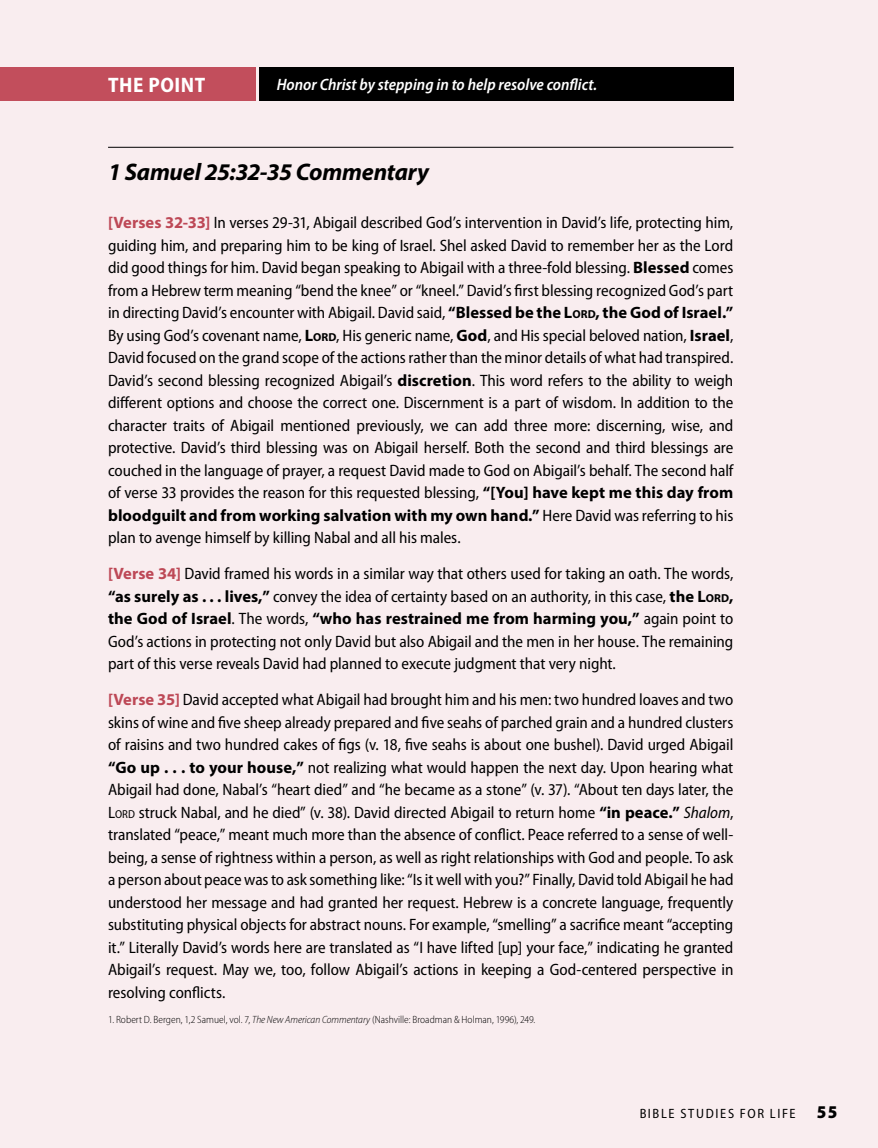
<style>
.page{position:relative;width:878px;height:1148px;background:#f9edef}
.page>*{position:absolute;margin:0;border:0;box-sizing:border-box;transform-origin:0 0}
.t1{font:italic 700 24px "Myriad Pro";letter-spacing:-.01em;color:#000}
.t2{font:700 semi-condensed 21px "Myriad Pro";letter-spacing:.025em;color:#fff}
.t3{font:semi-condensed 16.5px/22.5px "Myriad Pro";letter-spacing:-.005em;color:#000;text-align:justify}
.t4{font:italic 600 semi-condensed 16.5px "Myriad Pro";color:#fff}
.t5{font:semi-condensed 13.5px "Myriad Pro";letter-spacing:.125em;color:#000}
.t6{font:300 semi-condensed 10.5px "Myriad Pro";color:#000}
.s1{font-weight:700;font-stretch:normal;color:#c24e5c}
.s2{font-weight:700;font-stretch:normal}
.s3{font-weight:700;font-stretch:normal;font-size:11.55px}
.s4{font-size:11.55px}
.s5{font-style:italic}
.s6{font-weight:900;font-size:18px}
</style>
<div class="page">
<div style="left:259px;top:68px;width:474px;height:33px;background:#000"></div>
<div style="left:0;top:68px;width:256px;height:33px;background:#c24e5c"></div>
<hr style="left:108px;top:147px;width:625px;height:1px;background:#000">
<p class="t2" style="left:108px;top:73px;width:98px">THE POINT</p>
<p class="t4" style="left:277px;top:76px;width:322px">Honor Christ by stepping in to help resolve conflict.</p>
<h1 class="t1" style="left:108px;top:156px;width:322px">1 Samuel 25:32-35 Commentary</h1>
<p class="t3" style="left:108px;top:212px;width:627px"><span class="s1">[Verses 32-33]</span> In verses 29-31, Abigail described God’s intervention in David’s life, protecting him, guiding him, and preparing him to be king of Israel. Shel asked David to remember her as the Lord did good things for him. David began speaking to Abigail with a three-fold blessing. <span class="s2">Blessed</span> comes from a Hebrew term meaning “bend the knee” or “kneel.” David’s first blessing recognized God’s part in directing David’s encounter with Abigail. David said, <span class="s2">“Blessed be the L</span><span class="s3">ORD</span><span class="s2">,</span> <span class="s2">the God of Israel.” </span>By using God’s covenant name, <span class="s2">L</span><span class="s3">ORD</span>, His generic name, <span class="s2">God</span>, and His special beloved nation, <span class="s2">Israel</span>, David focused on the grand scope of the actions rather than the minor details of what had transpired.<br>David’s second blessing recognized Abigail’s <span class="s2">discretion</span>. This word refers to the ability to weigh different options and choose the correct one. Discernment is a part of wisdom. In addition to the character traits of Abigail mentioned previously, we can add three more: discerning, wise, and protective. David’s third blessing was on Abigail herself. Both the second and third blessings are couched in the language of prayer, a request David made to God on Abigail’s behalf. The second half of verse 33 provides the reason for this requested blessing, <span class="s2">“[You] have kept me this day from bloodguilt and from working salvation with my own hand.”</span> Here David was referring to his plan to avenge himself by killing Nabal and all his males.</p>
<p class="t3" style="left:108px;top:563px;width:627px"><span class="s1">[Verse 34]</span> David framed his words in a similar way that others used for taking an oath. The words, <span class="s2">“as surely as . . . lives,”</span> convey the idea of certainty based on an authority, in this case, <span class="s2">the L</span><span class="s3">ORD</span><span class="s2">, </span><span class="s2">the God of Israel</span>. The words, <span class="s2">“who has restrained me from harming you,”</span> again point to God’s actions in protecting not only David but also Abigail and the men in her house. The remaining part of this verse reveals David had planned to execute judgment that very night.</p>
<p class="t3" style="left:108px;top:689px;width:627px"><span class="s1">[Verse 35]</span> David accepted what Abigail had brought him and his men: two hundred loaves and two skins of wine and five sheep already prepared and five seahs of parched grain and a hundred clusters of raisins and two hundred cakes of figs (v. 18, five seahs is about one bushel). David urged Abigail <span class="s2">“Go up . . . to your house,”</span> not realizing what would happen the next day. Upon hearing what Abigail had done, Nabal’s “heart died” and “he became as a stone” (v. 37). “About ten days later, the L<span class="s4">ord</span> struck Nabal, and he died” (v. 38). David directed Abigail to return home <span class="s2">“in peace.”</span> <span class="s5">Shalom</span>, translated “peace,” meant much more than the absence of conflict. Peace referred to a sense of well&shy;being, a sense of rightness within a person, as well as right relationships with God and people. To ask a person about peace was to ask something like: “Is it well with you?” Finally, David told Abigail he had understood her message and had granted her request. Hebrew is a concrete language, frequently substituting physical objects for abstract nouns. For example, “smelling” a sacrifice meant “accepting it.” Literally David’s words here are translated as “I have lifted [up] your face,” indicating he granted Abigail’s request. May we, too, follow Abigail’s actions in keeping a God-centered perspective in resolving conflicts.</p>
<p class="t6" style="left:108px;top:1014px;width:429px">1. Robert D. Bergen, 1,2 Samuel, vol. 7, <span class="s5">The New American Commentary</span> (Nashville: Broadman &amp; Holman, 1996), 249.</p>
<p class="t5" style="left:639px;top:1106px;width:199px">BIBLE STUDIES FOR LIFE <span class="s6">55</span></p>
</div>
